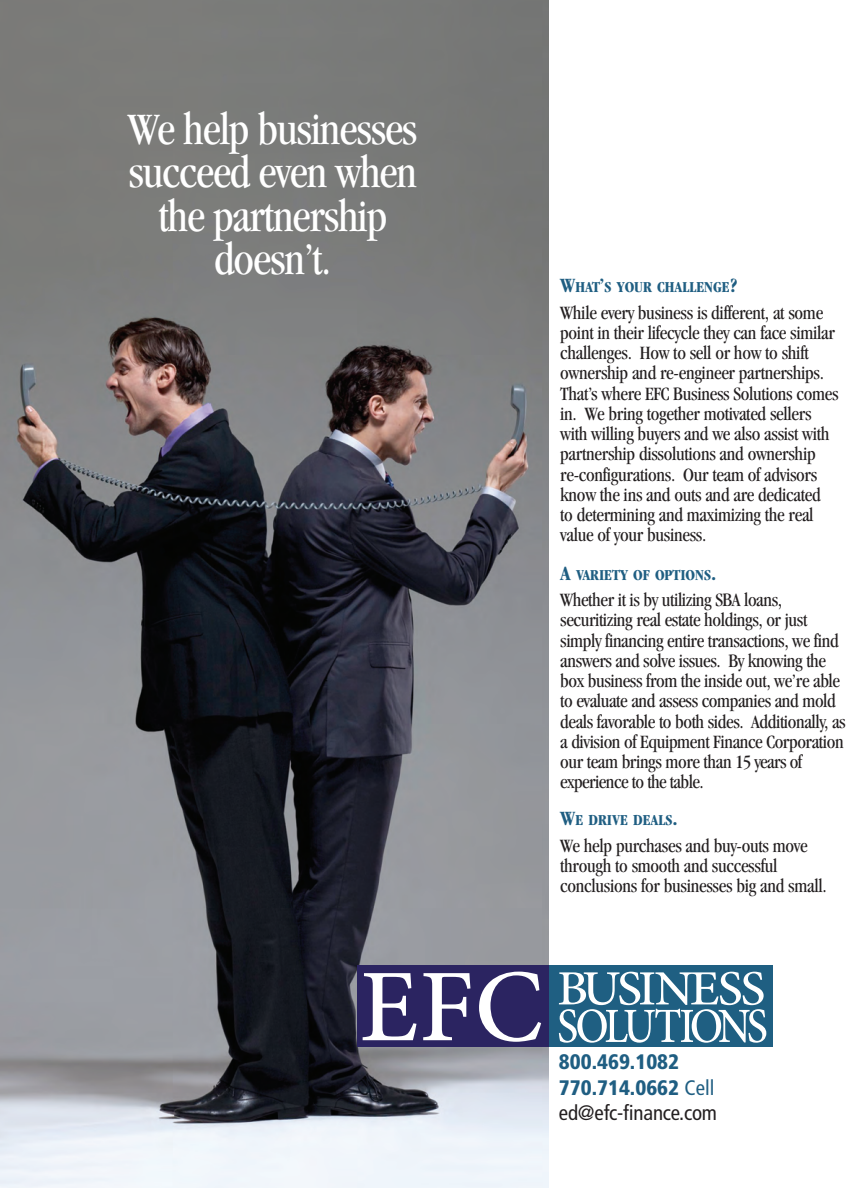
<style>
.page{position:relative;width:864px;height:1188px;background:#fff}
.page>*{position:absolute;margin:0;border:0;box-sizing:border-box;transform-origin:0 0}
.t1{font:condensed 46.5px/43.5px "Garamond";letter-spacing:-.025em;color:#fff;text-align:center}
.t2{font:900 condensed 21px/25.2px "Frutiger LT Std";color:#1f5e82}
.t3{font:condensed 19.5px/20.2px "Garamond";letter-spacing:-.015em;color:#231f20}
.t4{font:700 condensed 15.75px "Garamond";color:#1f5e82}
.s1{font-size:21px}
.s2{font-weight:400}
.s3{font-weight:400;color:#231f20}
</style>
<div class="page">
<img style="left:0;top:0;width:548px;height:1188px">
<div style="left:548px;top:965px;width:224px;height:81px;background:#1f5f82"></div>
<div style="left:357px;top:965px;width:191px;height:81px;background:#2b2461"></div>
<svg style="left:559px;top:972px;width:207px;height:71px"></svg>
<svg style="left:363px;top:973px;width:53px;height:67px"></svg>
<svg style="left:423px;top:973px;width:47px;height:67px"></svg>
<svg style="left:479px;top:972px;width:62px;height:70px"></svg>
<h1 class="t1" style="left:128px;top:111px;width:291px">We help businesses succeed even when the partnership doesn’t.</h1>
<p class="t4" style="left:560px;top:281px;width:179px"><span class="s1">W</span>HAT<span class="s1">’</span>S YOUR CHALLENGE<span class="s1">?</span></p>
<p class="t3" style="left:560px;top:304px;width:280px">While every business is different, at some point in their lifecycle they can face similar challenges. How to sell or how to shift ownership and re-engineer partnerships.<br>That’s where EFC Business Solutions comes in. We bring together motivated sellers with willing buyers and we also assist with partnership dissolutions and ownership re-configurations. Our team of advisors know the ins and outs and are dedicated<br>to determining and maximizing the real value of your business.</p>
<p class="t4" style="left:560px;top:569px;width:158px"><span class="s1">A</span> VARIETY OF OPTIONS<span class="s1">.</span></p>
<p class="t3" style="left:560px;top:591px;width:287px">Whether it is by utilizing SBA loans, securitizing real estate holdings, or just simply financing entire transactions, we find answers and solve issues. By knowing the box business from the inside out, we’re able to evaluate and assess co mpanies and mold deals favorable to both sides. Additionally, as a division of Equipment Finance Corporation our team brings more than 15 years of experience to the table.</p>
<p class="t4" style="left:560px;top:814px;width:119px"><span class="s1">W</span>E DRIVE DEALS<span class="s1">.</span></p>
<p class="t3" style="left:560px;top:837px;width:268px">We help purchases and buy-outs move through to smooth and successful conclusions for businesses big and small.</p>
<p class="t2" style="left:559px;top:1051px;width:160px">800.469.1082<br>770.714.0662 <span class="s2">Cell </span><span class="s3">ed@efc-finance.com</span></p>
</div>
